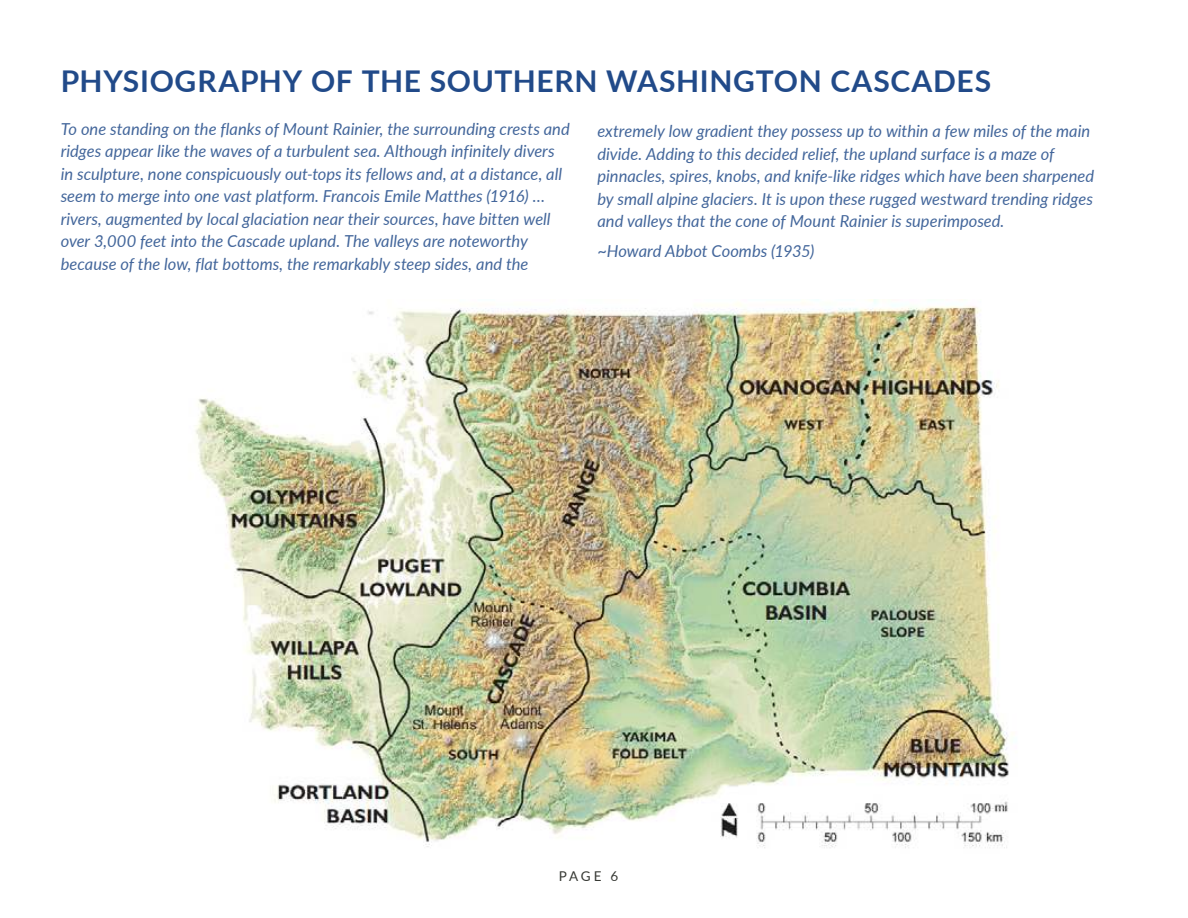
<style>
.page{position:relative;width:1188px;height:918px;background:#fff}
.page>*{position:absolute;margin:0;border:0;box-sizing:border-box;transform-origin:0 0}
.t1{font:700 30px "Lato";letter-spacing:.02em;color:#214a89}
.t2{font:italic 16.5px/22.5px "Lato";color:#43669b}
.t3{font:13.5px "Lato";color:#373934}
</style>
<div class="page">
<img style="left:195px;top:300px;width:814px;height:548px">
<h1 class="t1" style="left:61px;top:68px;width:932px">PHYSIOGRAPHY OF THE SOUTHERN WASHINGTON CASCADES</h1>
<p class="t2" style="left:61px;top:119px;width:511px">To one standing on the flanks of Mount Rainier, the surrounding crests and ridges appear like the waves of a turbulent sea. Although infinitely divers in sculpture, none conspicuously out-tops its fellows and, at a distance, all seem to merge into one vast platform. Francois Emile Matthes (1916) … rivers, augmented by local glaciation near their sources, have bitten well over 3,000 feet into the Cascade upland. The valleys are noteworthy because of the low, flat bottoms, the remarkably steep sides, and the</p>
<p class="t2" style="left:597px;top:121px;width:498px">extremely low gradient they possess up to within a few miles of the main divide. Adding to this decided relief, the upland surface is a maze of pinnacles, spires, knobs, and knife-like ridges which have been sharpened by small alpine glaciers. It is upon these rugged westward trending ridges and valleys that the cone of Mount Rainier is superimposed.</p>
<p class="t2" style="left:597px;top:241px;width:219px">~Howard Abbot Coombs (1935)</p>
<p class="t3" style="left:559px;top:870px;width:61px">PAGE 6</p>
</div>
